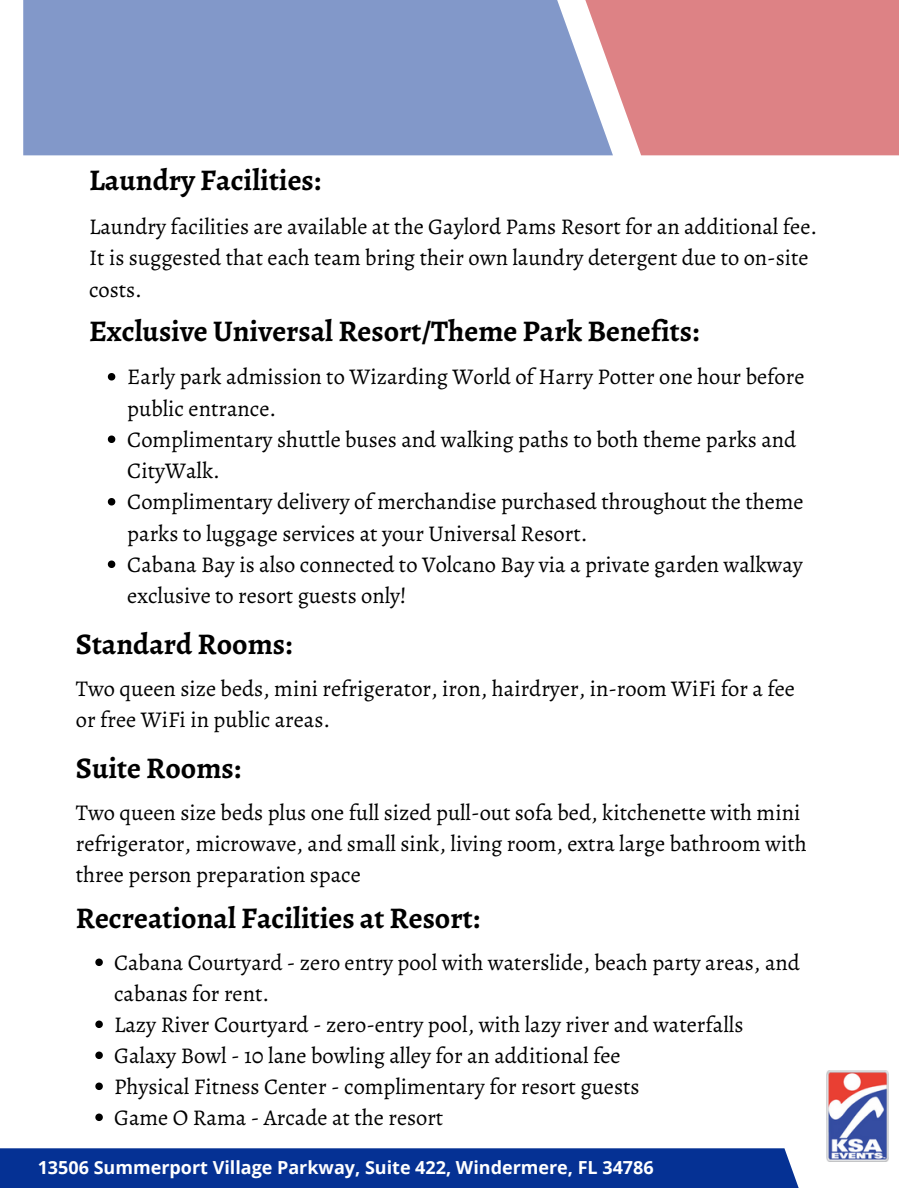
<style>
.page{position:relative;width:918px;height:1188px;background:#fff}
.page>*{position:absolute;margin:0;border:0;box-sizing:border-box;transform-origin:0 0}
.t1{font:700 30px "Alegreya";color:#000}
.t2{font:22.5px/31.2px "Alegreya";color:#000}
.t3{font:700 18px "Open Sans";color:#fff}
</style>
<div class="page">
<div style="left:23px;top:0;width:557px;height:155px;background:#8298c9"></div>
<svg style="left:580px;top:0;width:319px;height:155px;fill:#dd8285"></svg>
<img style="left:826px;top:1070px;width:62px;height:91px">
<div style="left:0;top:1148px;width:813px;height:40px;background:#053194"></div>
<svg style="left:108px;top:373px;width:7px;height:8px"></svg>
<svg style="left:108px;top:436px;width:7px;height:7px"></svg>
<svg style="left:108px;top:498px;width:7px;height:8px"></svg>
<svg style="left:108px;top:561px;width:7px;height:7px"></svg>
<svg style="left:95px;top:959px;width:8px;height:7px"></svg>
<svg style="left:95px;top:1021px;width:8px;height:7px"></svg>
<svg style="left:95px;top:1052px;width:8px;height:7px"></svg>
<svg style="left:95px;top:1083px;width:8px;height:7px"></svg>
<svg style="left:95px;top:1114px;width:8px;height:7px"></svg>
<p class="t1" style="left:89px;top:160px;width:233px">Laundry Facilities:</p>
<p class="t2" style="left:89px;top:211px;width:730px">Laundry facilities are available at the Gaylord Pams Resort for an additional fee.<br>It is suggested that each team bring their own laundry detergent due to on-site costs.</p>
<p class="t1" style="left:89px;top:310px;width:612px">Exclusive Universal Resort/Theme Park Benefits:</p>
<p class="t2" style="left:127px;top:361px;width:679px">Early park admission to Wizarding World of Harry Potter one hour before public entrance.</p>
<h1 class="t2" style="left:127px;top:424px;width:670px">Complimentary shuttle buses and walking paths to both theme parks and<br>CityWalk.</h1>
<h2 class="t2" style="left:127px;top:486px;width:678px">Complimentary delivery of merchandise purchased throughout the theme parks to luggage services at your Universal Resort.</h2>
<h1 class="t2" style="left:127px;top:549px;width:677px">Cabana Bay is also connected to Volcano Bay via a private garden walkway exclusive to resort guests only!</h1>
<h2 class="t1" style="left:76px;top:623px;width:218px">Standard Rooms:</h2>
<h1 class="t2" style="left:76px;top:672px;width:721px">Two queen size beds, mini refrigerator, iron, hairdryer, in-room WiFi for a fee or free WiFi in public areas.</h1>
<p class="t1" style="left:76px;top:748px;width:167px">Suite Rooms:</p>
<p class="t2" style="left:76px;top:797px;width:732px">Two queen size beds plus one full sized pull-out sofa bed, kitchenette with mini refrigerator, microwave, and small sink, living room, extra large bathroom with three person preparation space</p>
<p class="t1" style="left:76px;top:897px;width:405px">Recreational Facilities at Resort:</p>
<p class="t2" style="left:114px;top:946px;width:687px">Cabana Courtyard - zero entry pool with waterslide, beach party areas, and cabanas for rent.</p>
<p class="t2" style="left:114px;top:1008px;width:631px">Lazy River Courtyard - zero-entry pool, with lazy river and waterfalls</p>
<p class="t2" style="left:114px;top:1039px;width:508px">Galaxy Bowl - 10 lane bowling alley for an additional fee</p>
<p class="t2" style="left:114px;top:1070px;width:527px">Physical Fitness Center - complimentary for resort guests</p>
<p class="t2" style="left:114px;top:1101px;width:331px">Game O Rama - Arcade at the resort</p>
<h2 class="t3" style="left:23px;top:1149px;width:628px">13506 Summerport Village Parkway, Suite 422, Winderemere, FL 34786</h2>
<h1 class="t3" style="left:38px;top:1155px;width:618px">13506 Summerport Village Parkway, Suite 422, Windermere, FL 34786</h1>
</div>
